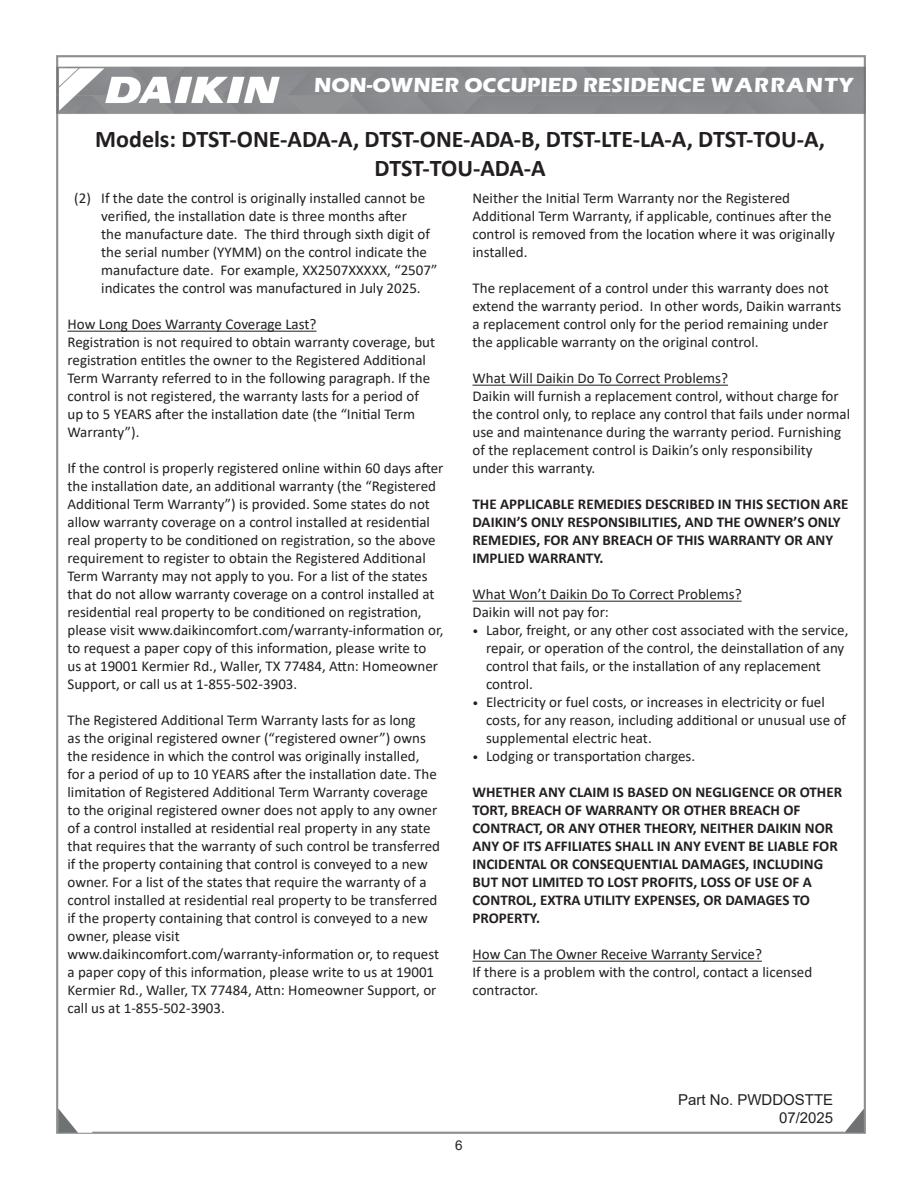
<style>
.page{position:relative;width:918px;height:1188px;background:#fff}
.page>*{position:absolute;margin:0;border:0;box-sizing:border-box;transform-origin:0 0}
.t1{font:700 24px/28.8px "Calibri";letter-spacing:-.005em;color:#231f20;text-align:center}
.t2{font:700 21px "Eras ITC";color:#fff}
.Body_Text{font:15px/18px "Calibri";color:#231f20}
.Body_Text-2{font:700 15px/18px "Calibri";color:#231f20}
.Numbers__1{font:15px/18px "Calibri";color:#231f20}
.Subheadings{font:15px "Calibri";color:#231f20}
.t3{font:15px/18px "Arial";color:#231f20;text-align:right}
.t4{font:13.5px "Arial";color:#231f20}
.s1{font-size:12px}
</style>
<div class="page">
<img style="left:56px;top:56px;width:809px;height:1078px">
<hr style="left:68px;top:331px;width:249px;height:1px;background:#231f20">
<hr style="left:472px;top:385px;width:256px;height:1px;background:#231f20">
<hr style="left:472px;top:601px;width:270px;height:1px;background:#231f20">
<hr style="left:472px;top:961px;width:290px;height:1px;background:#231f20">
<p class="t2" style="left:314px;top:73px;width:541px">NON-OWNER OCCUPIED RESIDENCE WARRANTY</p>
<h1 class="t1" style="left:95px;top:125px;width:731px">Models: DTST-ONE-ADA-A, DTST-ONE-ADA-B, DTST-LTE-LA-A, DTST-TOU-A,<br>DTST-TOU-ADA-A</h1>
<p class="Numbers__1" style="left:101px;top:189px;width:338px;text-indent:-27px">(2) If the date the control is originally installed cannot be verified, the installation date is three months after<br>the manufacture date. The third through sixth digit of the serial number (YYMM) on the control indicate the manufacture date. For example, XX2507XXXXX, “2507” indicates the control was manufactured in July 2025.</p>
<p class="Subheadings" style="left:68px;top:314px;width:251px">How Long Does Warranty Coverage Last?</p>
<p class="Body_Text" style="left:68px;top:333px;width:369px">Registration is not required to obtain warranty coverage, but registration entitles the owner to the Registered Additional Term Warranty referred to in the following paragraph. If the control is not registered, the warranty lasts for a period of up to 5 YEARS after the installation date (the “Initial Term Warranty”).</p>
<p class="Body_Text" style="left:68px;top:459px;width:378px">If the control is properly registered online within 60 days after the installation date, an additional warranty (the “Registered Additional Term Warranty”) is provided. Some states do not allow warranty coverage on a control installed at residential real property to be conditioned on registration, so the above requirement to register to obtain the Registered Additional Term Warranty may not apply to you. For a list of the states that do not allow warranty coverage on a control installed at residential real property to be conditioned on registration, please visit www.daikincomfort.com/warranty-information or, to request a paper copy of this information, please write to us at 19001 Kermier Rd., Waller, TX 77484, Attn: Homeowner Support, or call us at 1-855-502-3903.</p>
<p class="Body_Text" style="left:68px;top:711px;width:374px">The Registered Additional Term Warranty lasts for as long<br>as the original registered owner (“registered owner”) owns the residence in which the control was originally installed, for a period of up to 10 YEARS after the installation date. The limitation of Registered Additional Term Warranty coverage to the original registered owner does not apply to any owner of a control installed at residential real property in any state that requires that the warranty of such control be transferred if the property containing that control is conveyed to a new owner. For a list of the states that require the warranty of a control installed at residential real property to be transferred if the property containing that control is conveyed to a new owner, please visit</p>
<p class="Body_Text" style="left:68px;top:945px;width:373px">www.daikincomfort.com/warranty-information or, to request a paper copy of this information, please write to us at 19001<br>Kermier Rd., Waller, TX 77484, Attn: Homeowner Support, or call us at 1-855-502-3903.</p>
<p class="Body_Text" style="left:472px;top:189px;width:364px">Neither the Initial Term Warranty nor the Registered Additional Term Warranty, if applicable, continues after the control is removed from the location where it was originally installed.</p>
<p class="Body_Text" style="left:472px;top:279px;width:370px">The replacement of a control under this warranty does not extend the warranty period. In other words, Daikin warrants a replacement control only for the period remaining under the applicable warranty on the original control.</p>
<p class="Subheadings" style="left:472px;top:368px;width:257px">What Will Daikin Do To Correct Problems?</p>
<p class="Body_Text" style="left:472px;top:387px;width:379px">Daikin will furnish a replacement control, without charge for the control only, to replace any control that fails under normal use and maintenance during the warranty period. Furnishing of the replacement control is Daikin’s only responsibility under this warranty.</p>
<p class="Body_Text-2" style="left:472px;top:495px;width:377px">THE APPLICABLE REMEDIES DESCRIBED IN THIS SECTION ARE DAIKIN’S ONLY RESPONSIBILITIES, AND THE OWNER’S ONLY REMEDIES, FOR ANY BREACH OF THIS WARRANTY OR ANY IMPLIED WARRANTY.</p>
<p class="Subheadings" style="left:472px;top:584px;width:271px">What Won’t Daikin Do To Correct Problems?</p>
<p class="Body_Text" style="left:472px;top:603px;width:138px">Daikin will not pay for:</p>
<p class="Body_Text" style="left:486px;top:621px;width:364px;text-indent:-14px"><span class="s1">•</span> Labor, freight, or any other cost associated with the service, repair, or operation of the control, the deinstallation of any control that fails, or the installation of any replacement control.</p>
<p class="Body_Text" style="left:486px;top:693px;width:362px;text-indent:-14px"><span class="s1">•</span> Electricity or fuel costs, or increases in electricity or fuel costs, for any reason, including additional or unusual use of supplemental electric heat.</p>
<p class="Body_Text" style="left:472px;top:747px;width:224px"><span class="s1">•</span> Lodging or transportation charges.</p>
<p class="Body_Text-2" style="left:472px;top:783px;width:371px">WHETHER ANY CLAIM IS BASED ON NEGLIGENCE OR OTHER TORT, BREACH OF WARRANTY OR OTHER BREACH OF CONTRACT, OR ANY OTHER THEORY, NEITHER DAIKIN NOR ANY OF ITS AFFILIATES SHALL IN ANY EVENT BE LIABLE FOR INCIDENTAL OR CONSEQUENTIAL DAMAGES, INCLUDING BUT NOT LIMITED TO LOST PROFITS, LOSS OF USE OF A CONTROL, EXTRA UTILITY EXPENSES, OR DAMAGES TO PROPERTY.</p>
<p class="Subheadings" style="left:472px;top:944px;width:291px">How Can The Owner Receive Warranty Service?</p>
<p class="Body_Text" style="left:472px;top:963px;width:341px">If there is a problem with the control, contact a licensed contractor.</p>
<p class="t4" style="left:455px;top:1136px;width:9px">6</p>
<p class="t3" style="left:678px;top:1090px;width:157px">Part No. PWDDOSTTE<br>07/2025</p>
</div>
